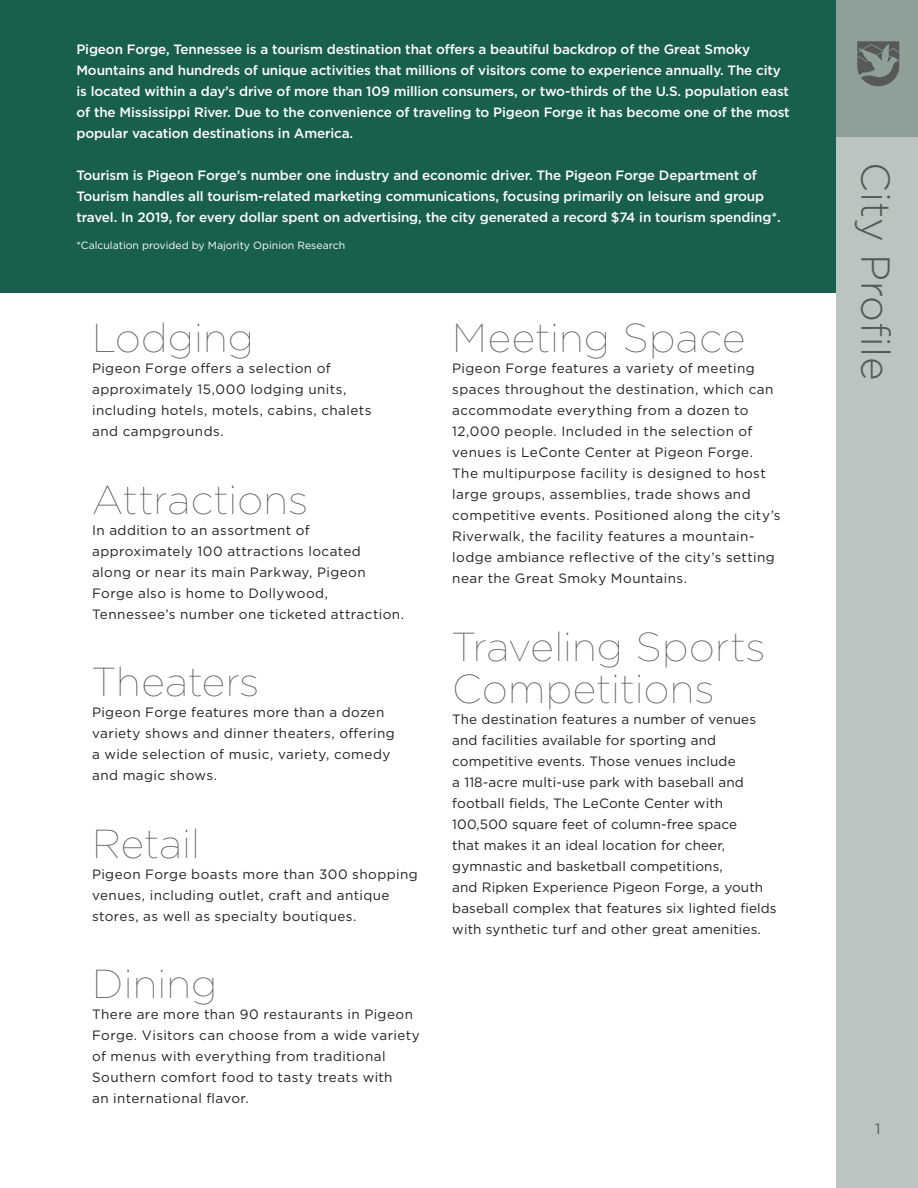
<style>
.page{position:relative;width:918px;height:1188px;background:#fff}
.page>*{position:absolute;margin:0;border:0;box-sizing:border-box;transform-origin:0 0}
.t1{font:100 40.35px/42px "Gotham";letter-spacing:.005em;color:#57585a}
.t2{font:300 40.35px "Gotham";color:#57585a}
.t3{font:15px "Gotham";color:#57585a}
.t4{font:13.5px/21px "Gotham";letter-spacing:.025em;color:#231f20}
.t5{font:500 13.5px/21px "Gotham";letter-spacing:-.01em;color:#fff}
.t6{font:10.5px "Gotham";color:#fff}
</style>
<div class="page">
<div style="left:0;top:0;width:836px;height:292px;background:#195f4e"></div>
<div style="left:836px;top:0;width:82px;height:1188px;background:#bac5c0"></div>
<div style="left:836px;top:0;width:82px;height:136px;background:#8ea097"></div>
<svg style="left:857px;top:41px;width:42px;height:45px"></svg>
<p class="t5" style="left:76px;top:38px;width:715px">Pigeon Forge, Tennessee is a tourism destination that offers a beautiful backdrop of the Great Smoky Mountains and hundreds of unique activities that millions of visitors come to experience annually. The city is located within a day’s drive of more than 109 million consumers, or two-thirds of the U.S. population east of the Mississippi River. Due to the convenience of traveling to Pigeon Forge it has become one of the most popular vacation destinations in America.</p>
<p class="t5" style="left:76px;top:164px;width:706px">Tourism is Pigeon Forge’s number one industry and economic driver. The Pigeon Forge Department of<br>Tourism handles all tourism-related marketing communications, focusing primarily on leisure and group travel. In 2019, for every dollar spent on advertising, the city generated a record $74 in tourism spending*.</p>
<p class="t6" style="left:76px;top:238px;width:270px">*Calculation provided by Majority Opinion Research</p>
<h1 class="t1" style="left:92px;top:315px;width:163px">Lodging</h1>
<p class="t4" style="left:92px;top:357px;width:281px">Pigeon Forge offers a selection of approximately 15,000 lodging units, including hotels, motels, cabins, chalets and campgrounds.</p>
<h1 class="t1" style="left:92px;top:477px;width:218px">Attractions</h1>
<p class="t4" style="left:92px;top:519px;width:314px">In addition to an assortment of approximately 100 attractions located<br>along or near its main Parkway, Pigeon Forge also is home to Dollywood, Tennessee’s number one ticketed attraction.</p>
<h1 class="t1" style="left:92px;top:660px;width:169px">Theaters</h1>
<p class="t4" style="left:92px;top:701px;width:304px">Pigeon Forge features more than a dozen variety shows and dinner theaters, offering a wide selection of music, variety, comedy and magic shows.</p>
<h1 class="t1" style="left:92px;top:821px;width:109px">Retail</h1>
<p class="t4" style="left:92px;top:863px;width:327px">Pigeon Forge boasts more than 300 shopping venues, including outlet, craft and antique stores, as well as specialty boutiques.</p>
<h1 class="t1" style="left:92px;top:962px;width:127px">Dining</h1>
<p class="t4" style="left:92px;top:1004px;width:329px">There are more than 90 restaurants in Pigeon Forge. Visitors can choose from a wide variety of menus with everything from traditional Southern comfort food to tasty treats with<br>an international flavor.</p>
<h1 class="t1" style="left:452px;top:315px;width:295px">Meeting Space</h1>
<p class="t4" style="left:452px;top:357px;width:330px">Pigeon Forge features a variety of meeting spaces throughout the destination, which can accommodate everything from a dozen to 12,000 people. Included in the selection of venues is LeConte Center at Pigeon Forge.<br>The multipurpose facility is designed to host large groups, assemblies, trade shows and competitive events. Positioned along the city’s Riverwalk, the facility features a mountain&shy;lodge ambiance reflective of the city’s setting near the Great Smoky Mountains.</p>
<h1 class="t1" style="left:452px;top:624px;width:315px">Traveling Sports<br>Competitions</h1>
<p class="t4" style="left:452px;top:708px;width:326px">The destination features a number of venues and facilities available for sporting and competitive events. Those venues include<br>a 118-acre multi-use park with baseball and football fields, The LeConte Center with 100,500 square feet of column-free space<br>that makes it an ideal location for cheer, gymnastic and basketball competitions,<br>and Ripken Experience Pigeon Forge, a youth baseball complex that features six lighted fields with synthetic turf and other great amenities.</p>
<h1 class="t2" style="left:901px;top:162px;width:220px;rotate:90deg">City Profile</h1>
<p class="t3" style="left:875px;top:1119px;width:7px">1</p>
</div>
